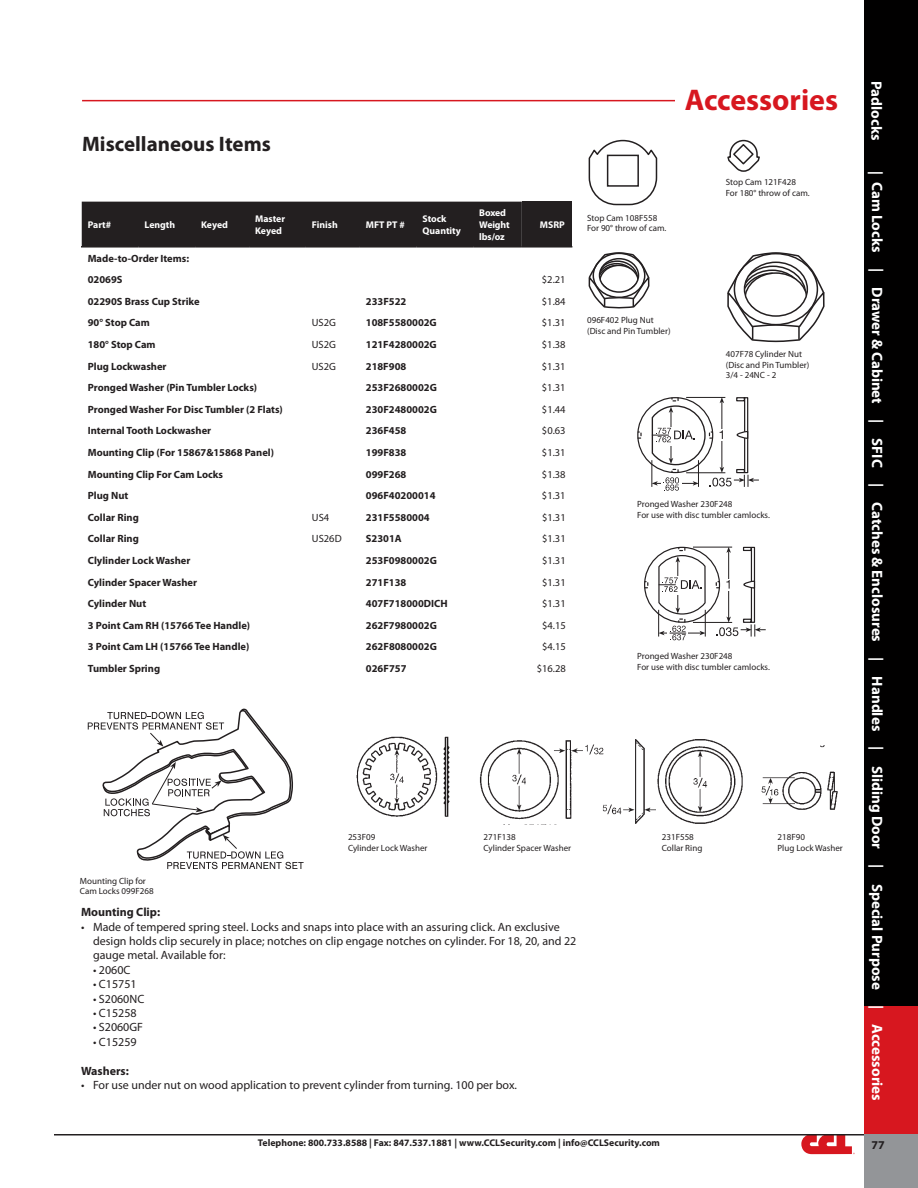
<style>
.page{position:relative;width:918px;height:1188px;background:#fff}
.page>*{position:absolute;margin:0;border:0;box-sizing:border-box;transform-origin:0 0}
.t1{font:700 30px "Myriad Pro";color:#d7171f}
.t2{font:700 21px "Myriad Pro";color:#231f20}
.t3{font:700 15px "Myriad Pro";color:#fff}
.t4{font:12px/14.4px "Myriad Pro";color:#231f20}
.t5{font:700 12px "Myriad Pro";color:#231f20}
.t6{font:700 10.5px "Myriad Pro";color:#231f20}
.t7{font:10.5px "Myriad Pro";color:#231f20}
.t8{font:700 9.75px "Myriad Pro";color:#231f20}
.t9{font:700 9.75px/11.7px "Myriad Pro";color:#fff}
.t10{font:9px/10.8px "Myriad Pro";color:#231f20}
</style>
<div class="page">
<svg style="left:588px;top:139px;width:70px;height:67px"></svg>
<svg style="left:727px;top:139px;width:33px;height:33px"></svg>
<svg style="left:727px;top:252px;width:98px;height:91px"></svg>
<svg style="left:588px;top:252px;width:62px;height:57px"></svg>
<img style="left:356px;top:736px;width:94px;height:81px">
<img style="left:479px;top:740px;width:104px;height:85px">
<img style="left:585px;top:739px;width:146px;height:85px">
<img style="left:731px;top:745px;width:107px;height:66px">
<svg style="left:88px;top:708px;width:216px;height:161px"></svg>
<div style="left:82px;top:202px;width:490px;height:44px;background:#231f20"></div>
<hr style="left:81px;top:246px;width:57px;height:2px;background:#231f20">
<hr style="left:138px;top:246px;width:57px;height:2px;background:#231f20">
<hr style="left:195px;top:246px;width:54px;height:2px;background:#231f20">
<hr style="left:249px;top:246px;width:57px;height:2px;background:#231f20">
<hr style="left:306px;top:246px;width:54px;height:2px;background:#231f20">
<hr style="left:360px;top:246px;width:57px;height:2px;background:#231f20">
<hr style="left:417px;top:246px;width:56px;height:2px;background:#231f20">
<hr style="left:473px;top:246px;width:49px;height:2px;background:#231f20">
<hr style="left:522px;top:246px;width:50px;height:2px;background:#231f20">
<svg style="left:637px;top:396px;width:122px;height:95px"></svg>
<svg style="left:716px;top:581px;width:4px;height:7px"></svg>
<hr style="left:693px;top:547px;width:39px;height:1px;background:#231f20">
<hr style="left:693px;top:622px;width:39px;height:1px;background:#231f20">
<hr style="left:728px;top:551px;width:1px;height:67px;background:#231f20">
<svg style="left:726px;top:547px;width:5px;height:6px"></svg>
<div style="left:722px;top:579px;width:13px;height:11px;background:#fff"></div>
<svg style="left:726px;top:580px;width:4px;height:9px"></svg>
<div style="left:668px;top:625px;width:20px;height:18px;background:linear-gradient(to right,#fff,#fff)"></div>
<div style="left:751px;top:547px;width:4px;height:76px;border:1px solid #231f20"></div>
<svg style="left:743px;top:547px;width:9px;height:4px"></svg>
<svg style="left:743px;top:580px;width:13px;height:9px"></svg>
<svg style="left:716px;top:617px;width:50px;height:20px"></svg>
<svg style="left:644px;top:547px;width:63px;height:93px"></svg>
<div style="left:864px;top:0;width:54px;height:1188px;background:#010000"></div>
<div style="left:864px;top:1134px;width:54px;height:54px;background:#939598"></div>
<svg style="left:801px;top:1136px;width:54px;height:18px"></svg>
<hr style="left:54px;top:1134px;width:810px;height:2px;background:#231f20">
<hr style="left:82px;top:100px;width:593px;height:1px;background:#d7171f">
<div style="left:864px;top:1007px;width:54px;height:127px;background:#d7171f"></div>
<p class="t2" style="left:82px;top:130px;width:190px">Miscellaneous Items</p>
<p class="t9" style="left:88px;top:218px;width:25px">Part#</p>
<p class="t9" style="left:144px;top:218px;width:32px">Length</p>
<p class="t9" style="left:201px;top:218px;width:28px">Keyed</p>
<p class="t9" style="left:255px;top:213px;width:32px">Master<br>Keyed</p>
<p class="t9" style="left:312px;top:218px;width:27px">Finish</p>
<p class="t9" style="left:366px;top:218px;width:41px">MFT PT #</p>
<p class="t9" style="left:423px;top:213px;width:26px">Stock</p>
<p class="t9" style="left:423px;top:224px;width:40px">Quantity</p>
<p class="t9" style="left:479px;top:207px;width:32px">Boxed<br>Weight lbs/oz</p>
<p class="t9" style="left:540px;top:218px;width:26px">MSRP</p>
<p class="t6" style="left:88px;top:251px;width:103px">Made-to-Order Items:</p>
<p class="t6" style="left:88px;top:273px;width:36px">02069S</p>
<p class="t7" style="left:542px;top:273px;width:25px">$2.21</p>
<p class="t6" style="left:88px;top:294px;width:113px">02290S Brass Cup Strike</p>
<p class="t6" style="left:366px;top:294px;width:42px">233F522</p>
<p class="t7" style="left:542px;top:295px;width:25px">$1.84</p>
<p class="t6" style="left:88px;top:316px;width:64px">90° Stop Cam</p>
<p class="t7" style="left:312px;top:316px;width:26px">US2G</p>
<p class="t6" style="left:366px;top:316px;width:72px">108F5580002G</p>
<p class="t7" style="left:542px;top:316px;width:25px">$1.31</p>
<p class="t6" style="left:88px;top:338px;width:69px">180° Stop Cam</p>
<p class="t7" style="left:312px;top:338px;width:26px">US2G</p>
<p class="t6" style="left:366px;top:338px;width:72px">121F4280002G</p>
<p class="t7" style="left:542px;top:338px;width:25px">$1.38</p>
<p class="t6" style="left:88px;top:359px;width:80px">Plug Lockwasher</p>
<p class="t7" style="left:312px;top:360px;width:26px">US2G</p>
<p class="t6" style="left:366px;top:359px;width:42px">218F908</p>
<p class="t7" style="left:542px;top:360px;width:25px">$1.31</p>
<p class="t6" style="left:88px;top:381px;width:171px">Pronged Washer (Pin Tumbler Locks)</p>
<p class="t6" style="left:366px;top:381px;width:72px">253F2680002G</p>
<p class="t7" style="left:542px;top:381px;width:25px">$1.31</p>
<p class="t6" style="left:88px;top:402px;width:197px">Pronged Washer For Disc Tumbler (2 Flats)</p>
<p class="t6" style="left:366px;top:402px;width:72px">230F2480002G</p>
<p class="t7" style="left:542px;top:403px;width:25px">$1.44</p>
<p class="t6" style="left:88px;top:424px;width:125px">Internal Tooth Lockwasher</p>
<p class="t6" style="left:366px;top:424px;width:42px">236F458</p>
<p class="t7" style="left:542px;top:424px;width:25px">$0.63</p>
<p class="t6" style="left:88px;top:446px;width:188px">Mounting Clip (For 15867&amp;15868 Panel)</p>
<p class="t6" style="left:366px;top:446px;width:42px">199F838</p>
<p class="t7" style="left:542px;top:446px;width:25px">$1.31</p>
<p class="t6" style="left:88px;top:467px;width:137px">Mounting Clip For Cam Locks</p>
<p class="t6" style="left:366px;top:467px;width:42px">099F268</p>
<p class="t7" style="left:542px;top:468px;width:25px">$1.38</p>
<p class="t6" style="left:88px;top:489px;width:42px">Plug Nut</p>
<p class="t6" style="left:366px;top:489px;width:71px">096F40200014</p>
<p class="t7" style="left:542px;top:489px;width:25px">$1.31</p>
<p class="t6" style="left:88px;top:510px;width:53px">Collar Ring</p>
<p class="t7" style="left:312px;top:511px;width:19px">US4</p>
<p class="t6" style="left:366px;top:510px;width:65px">231F5580004</p>
<p class="t7" style="left:542px;top:511px;width:25px">$1.31</p>
<p class="t6" style="left:88px;top:532px;width:53px">Collar Ring</p>
<p class="t7" style="left:312px;top:532px;width:31px">US26D</p>
<p class="t6" style="left:366px;top:532px;width:37px">S2301A</p>
<p class="t7" style="left:542px;top:532px;width:25px">$1.31</p>
<p class="t6" style="left:88px;top:554px;width:104px">Clylinder Lock Washer</p>
<p class="t6" style="left:366px;top:554px;width:72px">253F0980002G</p>
<p class="t7" style="left:542px;top:554px;width:25px">$1.31</p>
<p class="t6" style="left:88px;top:575px;width:111px">Cylinder Spacer Washer</p>
<p class="t6" style="left:366px;top:575px;width:42px">271F138</p>
<p class="t7" style="left:542px;top:576px;width:25px">$1.31</p>
<p class="t6" style="left:88px;top:597px;width:60px">Cylinder Nut</p>
<p class="t6" style="left:366px;top:597px;width:83px">407F718000DICH</p>
<p class="t7" style="left:542px;top:597px;width:25px">$1.31</p>
<p class="t6" style="left:88px;top:618px;width:164px">3 Point Cam RH (15766 Tee Handle)</p>
<p class="t6" style="left:366px;top:618px;width:72px">262F7980002G</p>
<p class="t7" style="left:542px;top:619px;width:25px">$4.15</p>
<p class="t6" style="left:88px;top:640px;width:163px">3 Point Cam LH (15766 Tee Handle)</p>
<p class="t6" style="left:366px;top:640px;width:72px">262F8080002G</p>
<p class="t7" style="left:542px;top:640px;width:25px">$4.15</p>
<p class="t6" style="left:88px;top:662px;width:74px">Tumbler Spring</p>
<p class="t6" style="left:366px;top:662px;width:42px">026F757</p>
<p class="t7" style="left:537px;top:662px;width:31px">$16.28</p>
<h1 class="t1" style="left:685px;top:80px;width:155px">Accessories</h1>
<p class="t10" style="left:587px;top:212px;width:72px">Stop Cam 108F558</p>
<p class="t10" style="left:587px;top:223px;width:81px">For 90° throw of cam.</p>
<p class="t10" style="left:587px;top:315px;width:68px">096F402 Plug Nut</p>
<p class="t10" style="left:587px;top:326px;width:85px">(Disc and Pin Tumbler)</p>
<p class="t10" style="left:726px;top:177px;width:72px">Stop Cam 121F428</p>
<p class="t10" style="left:726px;top:188px;width:85px">For 180° throw of cam.</p>
<p class="t10" style="left:726px;top:348px;width:78px">407F78 Cylinder Nut</p>
<p class="t10" style="left:726px;top:359px;width:85px">(Disc and Pin Tumbler)</p>
<p class="t10" style="left:726px;top:370px;width:52px">3/4 - 24NC - 2</p>
<p class="t10" style="left:637px;top:498px;width:97px">Pronged Washer 230F248</p>
<p class="t10" style="left:637px;top:509px;width:134px">For use with disc tumbler camlocks.</p>
<p class="t10" style="left:637px;top:651px;width:97px">Pronged Washer 230F248</p>
<p class="t10" style="left:637px;top:662px;width:134px">For use with disc tumbler camlocks.</p>
<p class="t10" style="left:80px;top:875px;width:75px">Mounting Clip for<br>Cam Locks 099F268</p>
<p class="t10" style="left:348px;top:831px;width:29px">253F09</p>
<p class="t10" style="left:348px;top:842px;width:81px">Cylinder Lock Washer</p>
<p class="t10" style="left:484px;top:831px;width:34px">271F138</p>
<p class="t10" style="left:484px;top:842px;width:89px">Cylinder Spacer Washer</p>
<p class="t5" style="left:81px;top:904px;width:81px">Mounting Clip:</p>
<p class="t4" style="left:93px;top:919px;width:485px;text-indent:-12px">• Made of tempered spring steel. Locks and snaps into place with an assuring click. An exclusive design holds clip securely in place; notches on clip engage notches on cylinder. For 18, 20, and 22 gauge metal. Available for:</p>
<p class="t4" style="left:93px;top:962px;width:39px">• 2060C</p>
<p class="t4" style="left:93px;top:977px;width:45px">• C15751</p>
<p class="t4" style="left:93px;top:991px;width:53px">• S2060NC</p>
<p class="t4" style="left:93px;top:1006px;width:45px">• C15258</p>
<p class="t4" style="left:93px;top:1020px;width:52px">• S2060GF</p>
<p class="t4" style="left:93px;top:1034px;width:45px">• C15259</p>
<p class="t5" style="left:81px;top:1063px;width:49px">Washers:</p>
<p class="t4" style="left:81px;top:1078px;width:438px">• For use under nut on wood application to prevent cylinder from turning. 100 per box.</p>
<p class="t10" style="left:662px;top:831px;width:34px">231F558</p>
<p class="t10" style="left:662px;top:842px;width:42px">Collar Ring</p>
<p class="t10" style="left:778px;top:831px;width:29px">218F90</p>
<p class="t10" style="left:778px;top:842px;width:67px">Plug Lock Washer</p>
<p class="t8" style="left:258px;top:1137px;width:404px">Telephone: 800.733.8588 | Fax: 847.537.1881 | www.CCLSecurity.com | info@CCLSecurity.com</p>
<h3 class="t3" style="left:886px;top:81px;width:61px;rotate:90deg">Padlocks</h3>
<h3 class="t3" style="left:864px;top:175px;width:6px;rotate:-90deg">|</h3>
<h3 class="t3" style="left:887px;top:182px;width:920px;rotate:90deg">Cam Locks | Drawer &amp; Cabinet | SFIC | Catches &amp; Enclosures | Handles | Sliding Door | Special Purpose | Accessories</h3>
<p class="t5" style="left:871px;top:1137px;width:15px">77</p>
</div>
